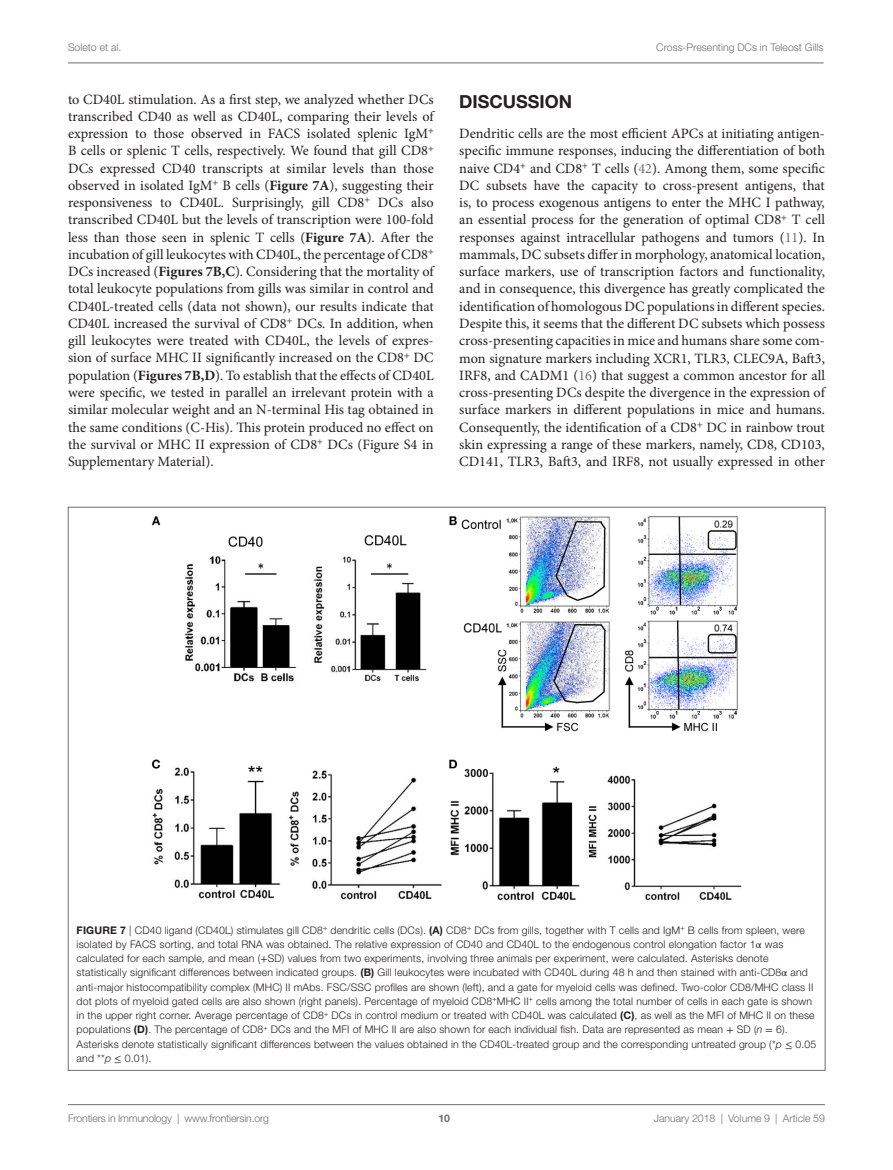
<style>
.page{position:relative;width:893px;height:1170px;background:#fff}
.page>*{position:absolute;margin:0;border:0;box-sizing:border-box;transform-origin:0 0}
.t1{font:700 18px "Helvetica Neue LT Std";color:#231f20}
.t2{font:14.25px/17.2px "Minion Pro";color:#231f20;text-align:justify}
.t3{font:300 10.5px/14.2px "Helvetica Neue LT Std";letter-spacing:.015em;color:#231f20}
.t4{font:300 10.5px "Helvetica Neue LT Std";color:#6c6d70}
.t5{font:700 10.5px "Helvetica Neue LT Std";color:#6c6d70}
.s1{font-weight:700}
.s2{color:#6c6d70}
.s3{font-family:"STIX General";font-weight:400}
.s4{font-style:italic}
</style>
<div class="page">
<hr style="left:68px;top:63px;width:756px;height:1px;background:#6c6d70">
<hr style="left:68px;top:1104px;width:757px;height:1px;background:#6c6d70">
<img style="left:151px;top:516px;width:591px;height:384px">
<p class="t4" style="left:68px;top:41px;width:55px">Soleto et al.</p>
<p class="t4" style="left:656px;top:41px;width:169px">Cross-Presenting DCs in Teleost Gills</p>
<p class="t2" style="left:68px;top:90px;width:367px">to CD40L stimulation. As a first step, we analyzed whether DCs transcribed CD40 as well as CD40L, comparing their levels of expression to those observed in FACS isolated splenic IgM<sup>+ </sup>B cells or splenic T cells, respectively. We found that gill CD8<sup>+ </sup>DCs expressed CD40 transcripts at similar levels than those observed in isolated IgM<sup>+</sup> B cells (<span class="s1">Figure 7A</span>), suggesting their responsiveness to CD40L. Surprisingly, gill CD8<sup>+</sup> DCs also transcribed CD40L but the levels of transcription were 100-fold less than those seen in splenic T cells (<span class="s1">Figure 7A</span>). After the incubation of gill leukocytes with CD40L, the percentage of CD8<sup>+ </sup>DCs increased (<span class="s1">Figures 7B,C</span>). Considering that the mortality of total leukocyte populations from gills was similar in control and CD40L-treated cells (data not shown), our results indicate that CD40L increased the survival of CD8<sup>+</sup> DCs. In addition, when gill leukocytes were treated with CD40L, the levels of expres&shy;sion of surface MHC II significantly increased on the CD8<sup>+</sup> DC population (<span class="s1">Figures 7B,D</span>). To establish that the effects of CD40L were specific, we tested in parallel an irrelevant protein with a similar molecular weight and an N-terminal His tag obtained in the same conditions (C-His). This protein produced no effect on the survival or MHC II expression of CD8<sup>+</sup> DCs (Figure S4 in Supplementary Material).</p>
<p class="t1" style="left:459px;top:90px;width:112px">DISCUSSION</p>
<p class="t2" style="left:459px;top:125px;width:367px">Dendritic cells are the most efficient APCs at initiating antigen&shy;specific immune responses, inducing the differentiation of both naive CD4<sup>+</sup> and CD8<sup>+</sup> T cells (<span class="s2">42</span>). Among them, some specific DC subsets have the capacity to cross-present antigens, that is, to process exogenous antigens to enter the MHC I pathway, an essential process for the generation of optimal CD8<sup>+</sup> T cell responses against intracellular pathogens and tumors (<span class="s2">11</span>). In mammals, DC subsets differ in morphology, anatomical location, surface markers, use of transcription factors and functionality, and in consequence, this divergence has greatly complicated the identification of homologous DC populations in different species.<br>Despite this, it seems that the different DC subsets which possess cross-presenting capacities in mice and humans share some com&shy;mon signature markers including XCR1, TLR3, CLEC9A, Baft3, IRF8, and CADM1 (<span class="s2">16</span>) that suggest a common ancestor for all cross-presenting DCs despite the divergence in the expression of surface markers in different populations in mice and humans.<br>Consequently, the identification of a CD8<sup>+</sup> DC in rainbow trout skin expressing a range of these markers, namely, CD8, CD103, CD141, TLR3, Baft3, and IRF8, not usually expressed in other</p>
<p class="t3" style="left:77px;top:922px;width:741px"><span class="s1">FIGURE 7</span> | CD40 ligand (CD40L) stimulates gill CD8<sup>+</sup> dendritic cells (DCs). <span class="s1">(A)</span> CD8<sup>+</sup> DCs from gills, together with T cells and IgM<sup>+</sup> B cells from spleen, were isolated by FACS sorting, and total RNA was obtained. The relative expression of CD40 and CD40L to the endogenous control elongation factor 1<span class="s3">α</span> was calculated for each sample, and mean (<span class="s3">+</span>SD) values from two experiments, involving three animals per experiment, were calculated. Asterisks denote statistically significant differences between indicated groups. <span class="s1">(B)</span> Gill leukocytes were incubated with CD40L during 48 h and then stained with anti-CD8<span class="s3">α</span> and anti-major histocompatibility complex (MHC) II mAbs. FSC/SSC profiles are shown (left), and a gate for myeloid cells was defined. Two-color CD8/MHC class II dot plots of myeloid gated cells are also shown (right panels). Percentage of myeloid CD8<sup>+</sup>MHC II<sup>+</sup> cells among the total number of cells in each gate is shown in the upper right corner. Average percentage of CD8<sup>+</sup> DCs in control medium or treated with CD40L was calculated <span class="s1">(C)</span>, as well as the MFI of MHC II on these populations <span class="s1">(D)</span>. The percentage of CD8<sup>+</sup> DCs and the MFI of MHC II are also shown for each individual fish. Data are represented as mean <span class="s3">+</span> SD (<span class="s4">n</span> <span class="s3">=</span> 6).<br>Asterisks denote statistically significant differences between the values obtained in the CD40L-treated group and the corresponding untreated group (*<span class="s4">p</span> <span class="s3">≤</span> 0.05 and **<span class="s4">p</span> <span class="s3">≤</span> 0.01).</p>
<p class="t4" style="left:68px;top:1111px;width:203px">Frontiers in Immunology | www.frontiersin.org</p>
<p class="t4" style="left:654px;top:1111px;width:173px">January 2018 | Volume 9 | Article 59</p>
<p class="t5" style="left:439px;top:1111px;width:13px">10</p>
</div>
